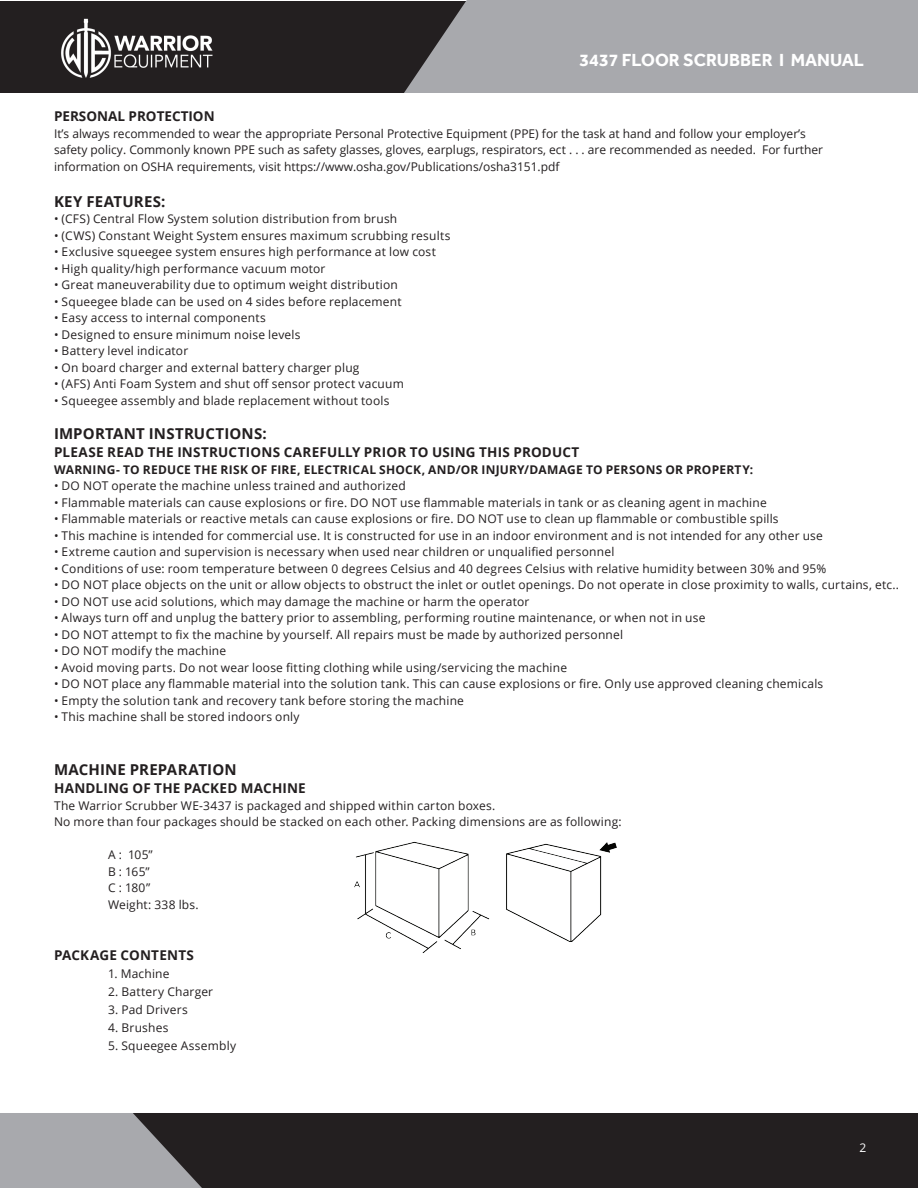
<style>
.page{position:relative;width:918px;height:1188px;background:#fff}
.page>*{position:absolute;margin:0;border:0;box-sizing:border-box;transform-origin:0 0}
.t1{font:700 18px "Effra";color:#fff}
.t2{font:700 15px "Open Sans";letter-spacing:.01em;color:#231f20}
.t3{font:700 13.5px "Open Sans";letter-spacing:.01em;color:#231f20}
.t4{font:12px/16.5px "Open Sans";letter-spacing:.015em;color:#231f20}
.t5{font:700 12px "Open Sans";letter-spacing:.02em;color:#231f20}
.t6{font:12px "Open Sans";color:#fff}
</style>
<div class="page">
<div style="left:0;top:1px;width:914px;height:92px;background:#231f20"></div>
<div style="left:404px;top:0;width:514px;height:93px;background:#a8a9ad"></div>
<img style="left:61px;top:18px;width:152px;height:60px">
<div style="left:0;top:1113px;width:133px;height:75px;background:#a8a9ad"></div>
<div style="left:133px;top:1113px;width:785px;height:75px;background:#231f20"></div>
<img style="left:354px;top:841px;width:136px;height:112px">
<img style="left:506px;top:842px;width:111px;height:100px">
<h1 class="t1" style="left:579px;top:50px;width:286px">3437 FLOOR SCRUBBER I MANUAL</h1>
<p class="t3" style="left:54px;top:107px;width:162px">PERSONAL PROTECTION</p>
<p class="t4" style="left:54px;top:125px;width:771px">It’s always recommended to wear the appropriate Personal Protective Equipment (PPE) for the task at hand and follow your employer’s safety policy. Commonly known PPE such as safety glasses, gloves, earplugs, respirators, ect . . . are recommended as needed. For further information on OSHA requirements, visit https://www.osha.gov/Publications/osha3151.pdf</p>
<p class="t2" style="left:54px;top:191px;width:113px">KEY FEATURES:</p>
<p class="t4" style="left:54px;top:210px;width:345px">• (CFS) Central Flow System solution distribution from brush</p>
<p class="t4" style="left:54px;top:227px;width:398px">• (CWS) Constant Weight System ensures maximum scrubbing results</p>
<p class="t4" style="left:54px;top:243px;width:384px">• Exclusive squeegee system ensures high performance at low cost</p>
<p class="t4" style="left:54px;top:260px;width:273px">• High quality/high performance vacuum motor</p>
<p class="t4" style="left:54px;top:276px;width:345px">• Great maneuverability due to optimum weight distribution</p>
<p class="t4" style="left:54px;top:293px;width:349px">• Squeegee blade can be used on 4 sides before replacement</p>
<p class="t4" style="left:54px;top:309px;width:213px">• Easy access to internal components</p>
<p class="t4" style="left:54px;top:326px;width:248px">• Designed to ensure minimum noise levels</p>
<p class="t4" style="left:54px;top:342px;width:136px">• Battery level indicator</p>
<p class="t4" style="left:54px;top:359px;width:307px">• On board charger and external battery charger plug</p>
<p class="t4" style="left:54px;top:375px;width:351px">• (AFS) Anti Foam System and shut off sensor protect vacuum</p>
<p class="t4" style="left:54px;top:392px;width:337px">• Squeegee assembly and blade replacement without tools</p>
<p class="t2" style="left:54px;top:423px;width:214px">IMPORTANT INSTRUCTIONS:</p>
<p class="t3" style="left:54px;top:443px;width:527px">PLEASE READ THE INSTRUCTIONS CAREFULLY PRIOR TO USING THIS PRODUCT</p>
<p class="t5" style="left:54px;top:461px;width:701px">WARNING- TO REDUCE THE RISK OF FIRE, ELECTRICAL SHOCK, AND/OR INJURY/DAMAGE TO PERSONS OR PROPERTY:</p>
<p class="t4" style="left:54px;top:477px;width:353px">• DO NOT operate the machine unless trained and authorized</p>
<p class="t4" style="left:54px;top:494px;width:714px">• Flammable materials can cause explosions or fire. DO NOT use flammable materials in tank or as cleaning agent in machine</p>
<p class="t4" style="left:54px;top:510px;width:726px">• Flammable materials or reactive metals can cause explosions or fire. DO NOT use to clean up flammable or combustible spills</p>
<p class="t4" style="left:54px;top:527px;width:771px">• This machine is intended for commercial use. It is constructed for use in an indoor environment and is not intended for any other use</p>
<p class="t4" style="left:54px;top:543px;width:562px">• Extreme caution and supervision is necessary when used near children or unqualified personnel</p>
<p class="t4" style="left:54px;top:560px;width:774px">• Conditions of use: room temperature between 0 degrees Celsius and 40 degrees Celsius with relative humidity between 30% and 95%</p>
<p class="t4" style="left:54px;top:576px;width:846px">• DO NOT place objects on the unit or allow objects to obstruct the inlet or outlet openings. Do not operate in close proximity to walls, curtains, etc..</p>
<p class="t4" style="left:54px;top:593px;width:477px">• DO NOT use acid solutions, which may damage the machine or harm the operator</p>
<p class="t4" style="left:54px;top:609px;width:653px">• Always turn off and unplug the battery prior to assembling, performing routine maintenance, or when not in use</p>
<p class="t4" style="left:54px;top:626px;width:571px">• DO NOT attempt to fix the machine by yourself. All repairs must be made by authorized personnel</p>
<p class="t4" style="left:54px;top:642px;width:174px">• DO NOT modify the machine</p>
<p class="t4" style="left:54px;top:659px;width:515px">• Avoid moving parts. Do not wear loose fitting clothing while using/servicing the machine</p>
<p class="t4" style="left:54px;top:675px;width:771px">• DO NOT place any flammable material into the solution tank. This can cause explosions or fire. Only use approved cleaning chemicals</p>
<p class="t4" style="left:54px;top:692px;width:411px">• Empty the solution tank and recovery tank before storing the machine</p>
<p class="t4" style="left:54px;top:708px;width:247px">• This machine shall be stored indoors only</p>
<p class="t2" style="left:54px;top:759px;width:184px">MACHINE PREPARATION</p>
<p class="t3" style="left:54px;top:779px;width:253px">HANDLING OF THE PACKED MACHINE</p>
<p class="t4" style="left:54px;top:797px;width:569px">The Warrior Scrubber WE-3437 is packaged and shipped within carton boxes.<br>No more than four packages should be stacked on each other. Packing dimensions are as following:</p>
<p class="t4" style="left:108px;top:846px;width:92px">A : 105”<br>B : 165”<br>C : 180”<br>Weight: 338 lbs.</p>
<p class="t3" style="left:54px;top:945px;width:142px">PACKAGE CONTENTS</p>
<p class="t4" style="left:108px;top:965px;width:63px">1. Machine</p>
<p class="t4" style="left:108px;top:983px;width:107px">2. Battery Charger</p>
<p class="t4" style="left:108px;top:1001px;width:81px">3. Pad Drivers</p>
<p class="t4" style="left:108px;top:1019px;width:62px">4. Brushes</p>
<p class="t4" style="left:108px;top:1037px;width:130px">5. Squeegee Assembly</p>
<p class="t6" style="left:860px;top:1140px;width:8px">2</p>
</div>
